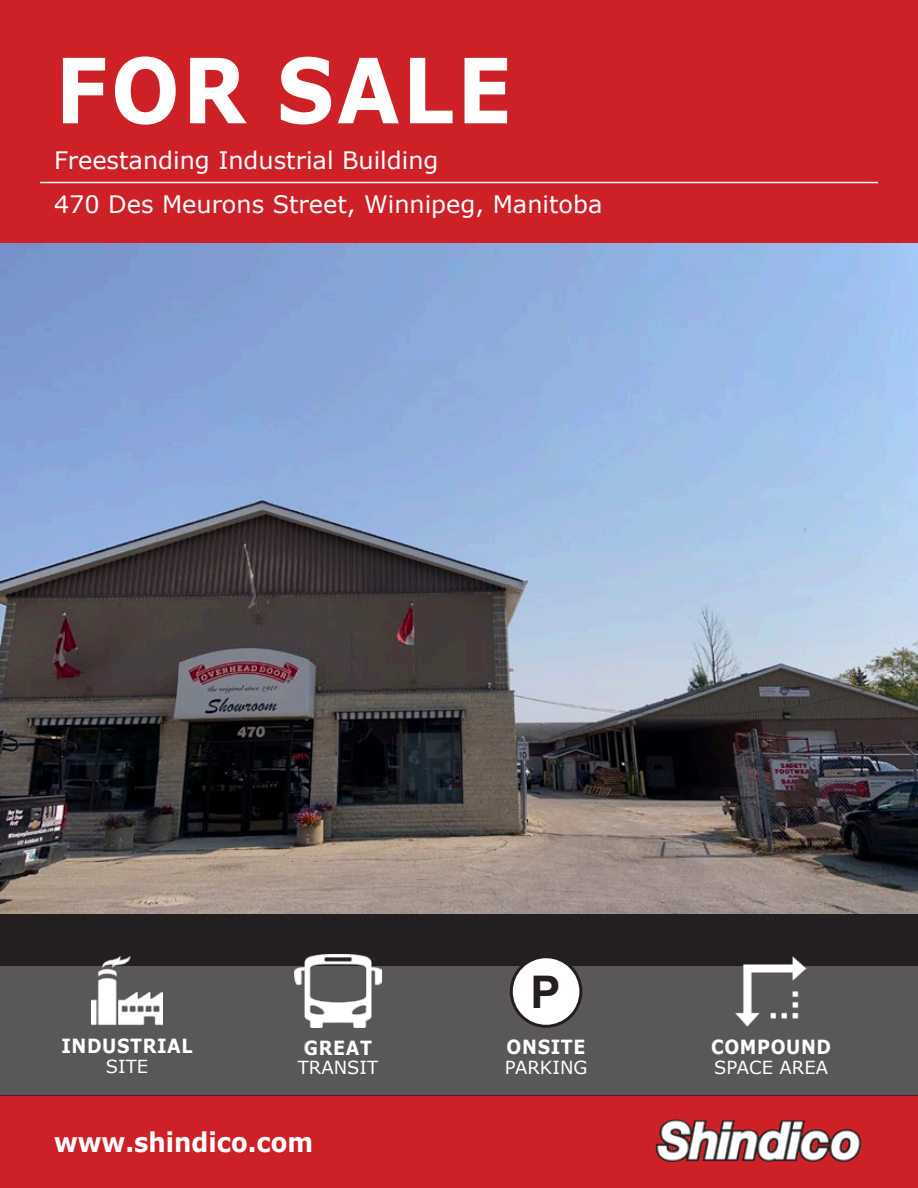
<style>
.page{position:relative;width:918px;height:1188px;background:#fff}
.page>*{position:absolute;margin:0;border:0;box-sizing:border-box;transform-origin:0 0}
.t1{font:700 90px "Verdana";letter-spacing:.035em;color:#fff;scale:.9 1}
.t2{font:700 45px "Arial";color:#231f20}
.t3{font:700 27px "Verdana";color:#fff;scale:.9 1}
.t4{font:24px/44.5px "Verdana";color:#fff}
.t5{font:700 19.5px "Verdana";letter-spacing:.035em;color:#fff;scale:.9 1}
.t6{font:18px "Verdana";color:#fff}
</style>
<div class="page">
<div style="left:0;top:0;width:918px;height:243px;background:#cd2027"></div>
<hr style="left:40px;top:182px;width:838px;height:1px;background:#fff">
<div style="left:0;top:1096px;width:918px;height:92px;background:#cd2027"></div>
<img style="left:655px;top:1120px;width:207px;height:42px">
<div style="left:0;top:913px;width:918px;height:53px;background:#231f20"></div>
<svg style="left:0;top:954px;width:918px;height:142px;background:#555252"></svg>
<img style="left:91px;top:954px;width:72px;height:72px">
<div style="left:511px;top:957px;width:70px;height:69px;background:#fff;border-radius:50%"></div>
<div style="left:510px;top:955px;width:72px;height:73px;border:3px solid #231f20;border-radius:50%"></div>
<img style="left:735px;top:955px;width:72px;height:73px">
<img style="left:0;top:243px;width:918px;height:671px">
<img style="left:295px;top:955px;width:86px;height:73px">
<h1 class="t1" style="left:55px;top:27px;width:509px">FOR SALE</h1>
<p class="t4" style="left:54px;top:138px;width:550px">Freestanding Industrial Building<br>470 Des Meurons Street, Winnipeg, Manitoba</p>
<p class="t5" style="left:61px;top:1032px;width:147px">INDUSTRIAL</p>
<p class="t6" style="left:106px;top:1054px;width:44px">SITE</p>
<p class="t5" style="left:304px;top:1034px;width:77px">GREAT</p>
<p class="t6" style="left:298px;top:1055px;width:82px">TRANSIT</p>
<p class="t3" style="left:54px;top:1123px;width:289px">www.shindico.com</p>
<h2 class="t2" style="left:530px;top:960px;width:32px">P</h2>
<p class="t5" style="left:507px;top:1033px;width:89px">ONSITE</p>
<p class="t6" style="left:505px;top:1055px;width:84px">PARKING</p>
<p class="t5" style="left:711px;top:1033px;width:135px">COMPOUND</p>
<p class="t6" style="left:714px;top:1055px;width:115px">SPACE AREA</p>
</div>
